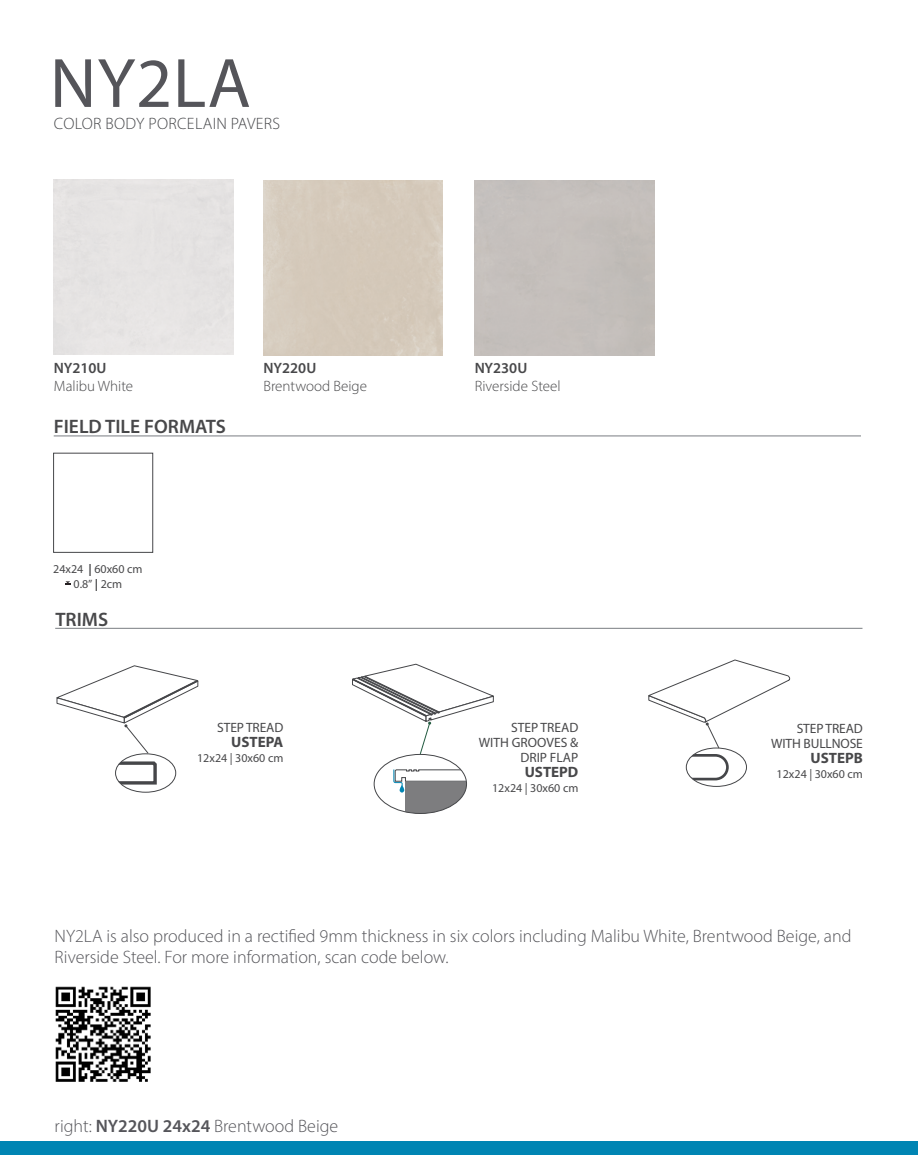
<style>
.page{position:relative;width:918px;height:1175px;background:#fff}
.page>*{position:absolute;margin:0;border:0;box-sizing:border-box;transform-origin:0 0}
.t1{font:70.5px "Myriad Pro";letter-spacing:.01em;color:#55555a}
.t2{font:600 19.5px "Myriad Pro";color:#48484a}
.t3{font:300 18px/21.6px "Myriad Pro";color:#55555a}
.t4{font:300 16.5px "Myriad Pro";letter-spacing:.02em;color:#454649}
.t5{font:300 15px "Myriad Pro";color:#48484a}
.t6{font:600 15px "Myriad Pro";color:#48484a}
.t7{font:700 15px "Myriad Pro";color:#48484a}
.t8{font:13.5px/15px "Myriad Pro";letter-spacing:-.01em;color:#48484a;text-align:right}
.t9{font:12px/15px "Myriad Pro";color:#48484a;text-align:center}
.s1{font-weight:700}
.s2{font-weight:600}
</style>
<div class="page">
<hr style="left:54px;top:435px;width:807px;height:1px;background:#797d82">
<hr style="left:55px;top:628px;width:807px;height:1px;background:#797d82">
<svg style="left:352px;top:663px;width:142px;height:92px"></svg>
<svg style="left:405px;top:792px;width:61px;height:21px"></svg>
<svg style="left:393px;top:768px;width:74px;height:24px"></svg>
<div style="left:374px;top:754px;width:93px;height:60px;border:1px solid #454649;border-radius:50%"></div>
<svg style="left:648px;top:659px;width:142px;height:122px"></svg>
<svg style="left:56px;top:665px;width:143px;height:121px"></svg>
<div style="left:53px;top:453px;width:100px;height:100px;border:1px solid #454649"></div>
<svg style="left:65px;top:581px;width:6px;height:4px"></svg>
<img style="left:55px;top:986px;width:96px;height:96px">
<div style="left:0;top:1141px;width:918px;height:13px;background:#0085b3"></div>
<h1 class="t1" style="left:50px;top:40px;width:202px">NY2LA</h1>
<p class="t4" style="left:54px;top:113px;width:228px">COLOR BODY PORCELAIN PAVERS</p>
<p class="t6" style="left:54px;top:359px;width:54px">NY210U</p>
<p class="t5" style="left:54px;top:377px;width:81px">Malibu White</p>
<p class="t2" style="left:54px;top:414px;width:174px">FIELD TILE FORMATS</p>
<p class="t6" style="left:263px;top:358px;width:54px">NY220U</p>
<p class="t5" style="left:263px;top:377px;width:105px">Brentwood Beige</p>
<p class="t9" style="left:53px;top:561px;width:91px">24x24 <span class="s1">|</span> 60x60 cm<br>0.8” <span class="s1">|</span> 2cm</p>
<p class="t2" style="left:55px;top:606px;width:54px">TRIMS</p>
<p class="t8" style="left:217px;top:719px;width:68px">STEP TREAD</p>
<p class="t7" style="left:231px;top:732px;width:54px">USTEPA</p>
<p class="t9" style="left:197px;top:750px;width:88px">12x24 | 30x60 cm</p>
<p class="t6" style="left:475px;top:358px;width:54px">NY230U</p>
<p class="t5" style="left:475px;top:377px;width:87px">Riverside Steel</p>
<p class="t8" style="left:479px;top:719px;width:101px">STEP TREAD<br>WITH GROOVES &amp;<br>DRIP FLAP</p>
<p class="t7" style="left:525px;top:762px;width:55px">USTEPD</p>
<p class="t9" style="left:492px;top:780px;width:88px">12x24 | 30x60 cm</p>
<p class="t8" style="left:771px;top:720px;width:93px">STEP TREAD<br>WITH BULLNOSE</p>
<p class="t7" style="left:811px;top:748px;width:54px">USTEPB</p>
<p class="t9" style="left:777px;top:766px;width:88px">12x24 | 30x60 cm</p>
<p class="t3" style="left:55px;top:924px;width:798px">NY2LA is also produced in a rectified 9mm thickness in six colors including Malibu White, Brentwood Beige, and<br>Riverside Steel. For more information, scan code below.</p>
<p class="t3" style="left:55px;top:1114px;width:285px">right: <span class="s2">NY220U 24x24</span> Brentwood Beige</p>
</div>
